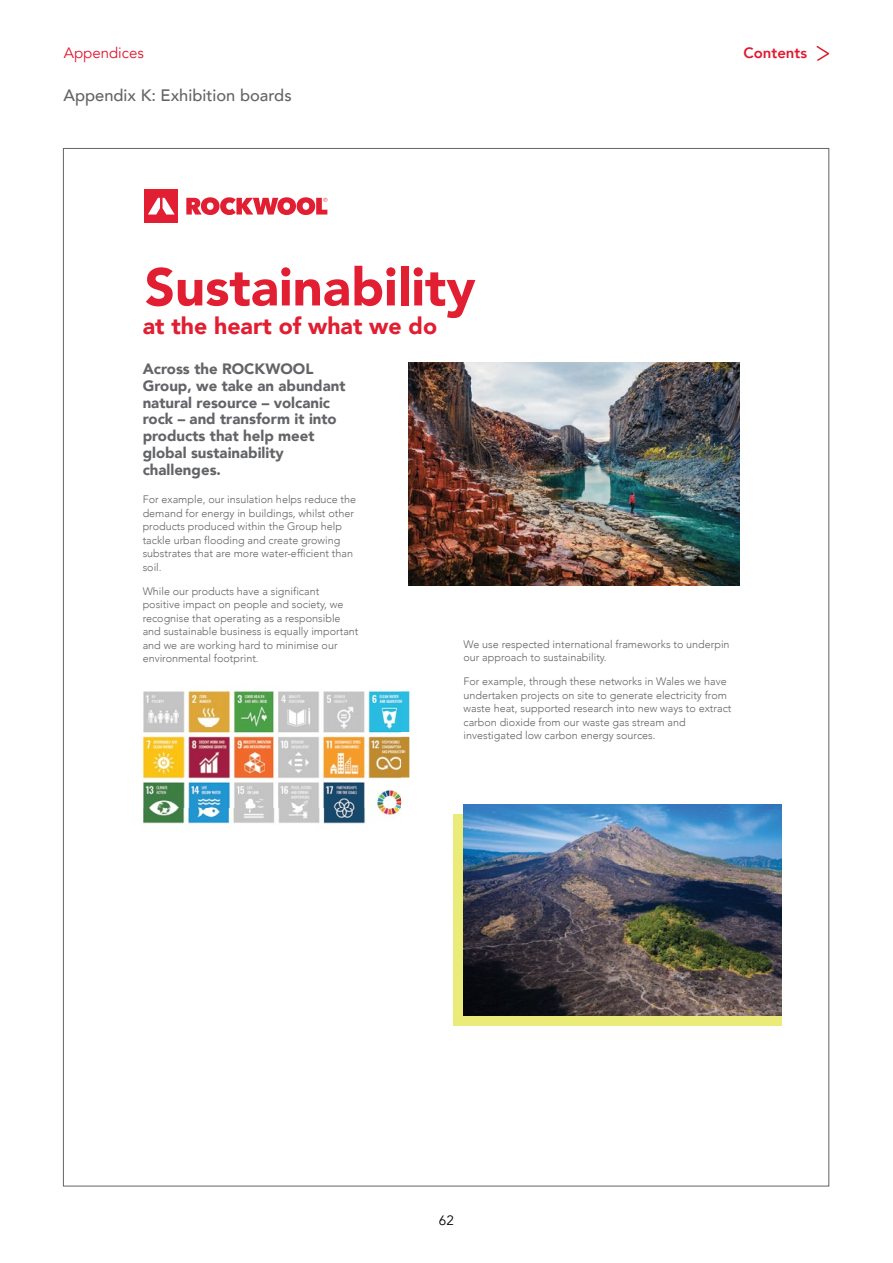
<style>
.page{position:relative;width:893px;height:1263px;background:#fff}
.page>*{position:absolute;margin:0;border:0;box-sizing:border-box;transform-origin:0 0}
.t1{font:900 52.5px "Avenir";color:#e11e32}
.t2{font:900 23.1px "Avenir";color:#e11e32}
.t3{font:500 16.5px "Avenir";color:#636466}
.t4{font:900 15px/16.8px "Avenir";color:#636467}
.t5{font:15px "Avenir";color:#e11931}
.t6{font:800 15px "Avenir";color:#e11931}
.t7{font:13.5px "Avenir";color:#000}
.t8{font:300 10.8px/13.5px "Avenir";color:#636467}
</style>
<div class="page">
<svg style="left:816px;top:46px;width:14px;height:15px"></svg>
<div style="left:453px;top:814px;width:329px;height:211px;background:#ebeb7a"></div>
<div style="left:145px;top:189px;width:33px;height:34px;background:#e11e32"></div>
<svg style="left:148px;top:198px;width:27px;height:17px"></svg>
<svg style="left:186px;top:197px;width:141px;height:18px"></svg>
<img style="left:408px;top:363px;width:332px;height:223px">
<img style="left:142px;top:690px;width:268px;height:134px">
<img style="left:464px;top:805px;width:318px;height:211px">
<h3 class="t5" style="left:64px;top:44px;width:82px">Appendices</h3>
<h3 class="t6" style="left:743px;top:41px;width:65px">Contents</h3>
<h3 class="t3" style="left:63px;top:81px;width:230px">Appendix K: Exhibition boards</h3>
<h1 class="t1" style="left:145px;top:242px;width:332px">Sustainability</h1>
<h2 class="t2" style="left:143px;top:307px;width:296px">at the heart of what we do</h2>
<h3 class="t4" style="left:143px;top:360px;width:204px">Across the ROCKWOOL<br>Group, we take an abundant natural resource – volcanic rock – and transform it into products that help meet global sustainability challenges.</h3>
<p class="t8" style="left:143px;top:493px;width:215px">For example, our insulation helps reduce the demand for energy in buildings, whilst other products produced within the Group help tackle urban flooding and create growing substrates that are more water-efficient than soil.</p>
<p class="t8" style="left:143px;top:584px;width:217px">While our products have a significant positive impact on people and society, we recognise that operating as a responsible and sustainable business is equally important and we are working hard to minimise our environmental footprint.</p>
<p class="t8" style="left:463px;top:637px;width:268px">We use respected international frameworks to underpin our approach to sustainability.</p>
<p class="t8" style="left:463px;top:675px;width:269px">For example, through these networks in Wales we have undertaken projects on site to generate electricity from waste heat, supported research into new ways to extract carbon dioxide from our waste gas stream and investigated low carbon energy sources.</p>
<p class="t7" style="left:439px;top:1213px;width:17px">62</p>
</div>
